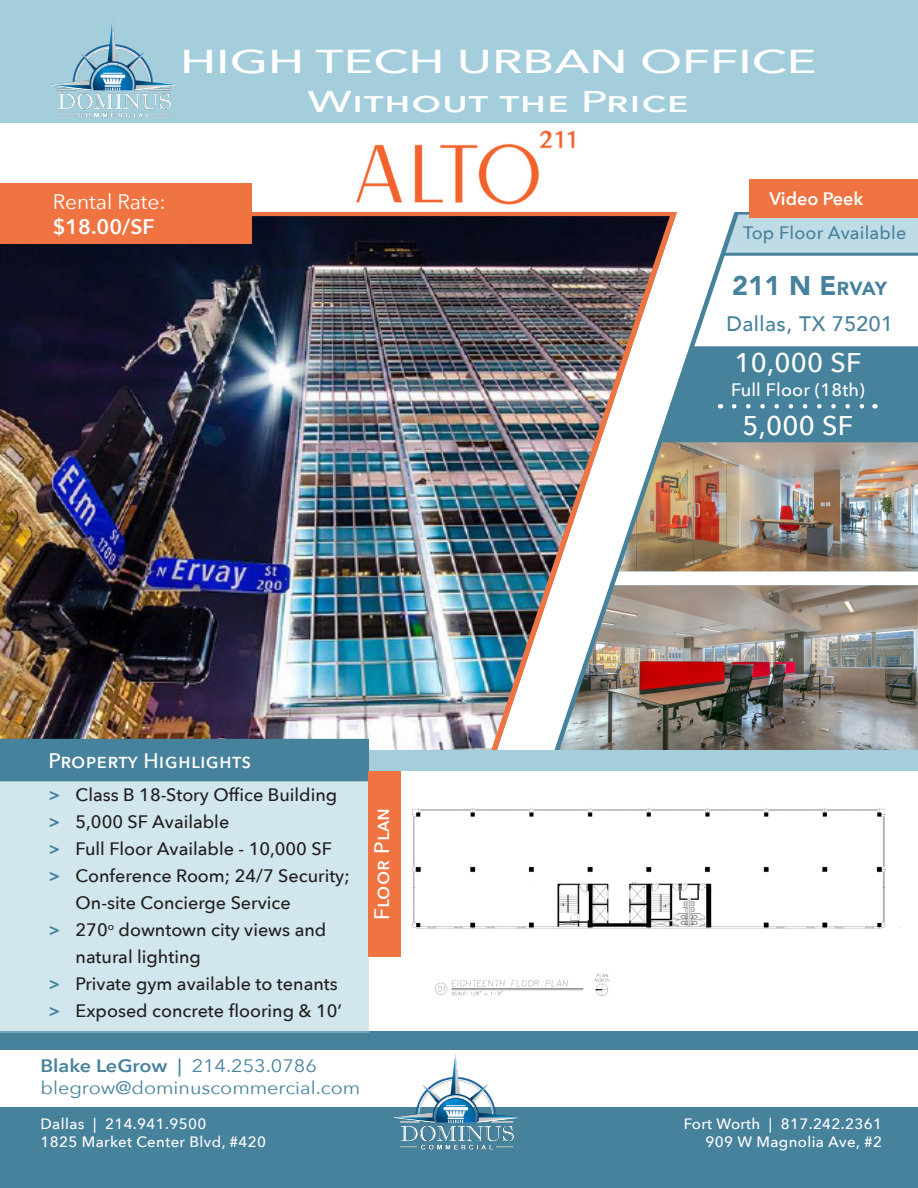
<style>
.page{position:relative;width:918px;height:1188px;background:#fff}
.page>*{position:absolute;margin:0;border:0;box-sizing:border-box;transform-origin:0 0}
.t1{font:500 33px "Avenir Next";color:#fff;scale:1.5 1}
.t2{font:500 30px "Avenir Next";color:#fff;scale:1.5 1}
.t3{font:500 27px "Avenir Next";letter-spacing:.01em;color:#fff}
.t4{font:500 21px "Avenir Next";letter-spacing:.01em;color:#fff}
.t5{font:500 21px "Avenir";letter-spacing:.025em;color:#47829c}
.t6{font:21px "Avenir Next";color:#fff}
.t7{font:600 21px "Avenir Next";color:#fff}
.t8{font:900 18.9px "Avenir";color:#47829c}
.t9{font:500 18px/27px "Avenir Next";color:#231f20}
.t10{font:18px "Avenir Next";color:#47829c;scale:1.1 1}
.t11{font:500 18px "Avenir Next";letter-spacing:.01em;color:#47829c}
.t12{font:500 18px "Avenir Next";letter-spacing:.01em;color:#fff}
.t13{font:600 18px "Avenir Next";color:#fff}
.t14{font:500 15px/18px "Avenir Next";letter-spacing:.025em;color:#fff}
.s1{font-size:27px}
.s2{font-weight:600;color:#47829c}
.s3{font-weight:600}
.s4{font-weight:500}
</style>
<div class="page">
<div style="left:0;top:1107px;width:918px;height:81px;background:#47829c"></div>
<div style="left:0;top:0;width:918px;height:123px;background:#a4cedc"></div>
<svg style="left:747px;top:212px;width:171px;height:44px;background:#b5d4e0"></svg>
<img style="left:0;top:212px;width:484px;height:538px">
<img style="left:747px;top:585px;width:171px;height:165px">
<div style="left:0;top:1031px;width:918px;height:19px;background:#47829c"></div>
<img style="left:690px;top:212px;width:57px;height:538px">
<img style="left:484px;top:212px;width:206px;height:538px">
<svg style="left:369px;top:770px;width:549px;height:226px"></svg>
<div style="left:0;top:750px;width:918px;height:20px;background:#a4cedc"></div>
<img style="left:50px;top:22px;width:125px;height:96px">
<img style="left:393px;top:1054px;width:125px;height:96px">
<div style="left:0;top:739px;width:368px;height:43px;background:#47829c"></div>
<div style="left:0;top:782px;width:368px;height:250px;background:#d1e6ed"></div>
<div style="left:0;top:184px;width:252px;height:60px;background:#f07442"></div>
<img style="left:356px;top:130px;width:219px;height:75px">
<div style="left:368px;top:771px;width:33px;height:186px;background:#f07442"></div>
<div style="left:750px;top:179px;width:168px;height:39px;background:#f07442"></div>
<img style="left:592px;top:346px;width:326px;height:225px">
<p class="t1" style="left:180px;top:33px;width:426px">HIGH TECH URBAN OFFICE</p>
<p class="t2" style="left:307px;top:76px;width:256px">Without the Price</p>
<p class="t6" style="left:53px;top:184px;width:115px">Rental Rate:</p>
<p class="t7" style="left:53px;top:209px;width:103px">$18.00/SF</p>
<p class="t13" style="left:770px;top:183px;width:95px">Video Peek</p>
<p class="t11" style="left:743px;top:218px;width:165px">Top Floor Available</p>
<p class="t8" style="left:732px;top:273px;width:157px"><span class="s1">211</span> <span class="s1">N E</span>RVAY</p>
<p class="t5" style="left:726px;top:306px;width:168px">Dallas, TX 75201</p>
<p class="t3" style="left:734px;top:340px;width:128px">10,000 SF</p>
<p class="t12" style="left:731px;top:374px;width:135px">Full Floor (18th)</p>
<p class="t3" style="left:743px;top:403px;width:112px">5,000 SF</p>
<p class="t4" style="left:49px;top:743px;width:204px">Property Highlights</p>
<p class="t9" style="left:49px;top:781px;width:290px"><span class="s2">&gt;</span> Class B 18-Story Office Building</p>
<p class="t9" style="left:49px;top:808px;width:182px"><span class="s2">&gt;</span> 5,000 SF Available</p>
<p class="t9" style="left:49px;top:835px;width:285px"><span class="s2">&gt;</span> Full Floor Available - 10,000 SF</p>
<p class="t9" style="left:76px;top:862px;width:276px;text-indent:-27px"><span class="s2">&gt;</span> Conference Room; 24/7 Security;<br>On-site Concierge Service</p>
<p class="t9" style="left:76px;top:916px;width:252px;text-indent:-27px"><span class="s2">&gt;</span> 270<sup>o</sup> downtown city views and natural lighting</p>
<p class="t9" style="left:49px;top:970px;width:291px"><span class="s2">&gt;</span> Private gym available to tenants</p>
<p class="t9" style="left:49px;top:997px;width:295px"><span class="s2">&gt;</span> Exposed concrete flooring &amp; 10’</p>
<p class="t10" style="left:40px;top:1051px;width:253px"><span class="s3">Blake LeGrow</span> <span class="s4">|</span> 214.253.0786</p>
<p class="t10" style="left:40px;top:1072px;width:292px">blegrow@dominuscommercial.com</p>
<p class="t4" style="left:364px;top:920px;width:114px;rotate:-90deg">Floor Plan</p>
<p class="t14" style="left:40px;top:1114px;width:227px">Dallas | 214.941.9500<br>1825 Market Center Blvd, #420</p>
<p class="t14" style="left:684px;top:1114px;width:200px;text-align:right">Fort Worth | 817.242.2361<br>909 W Magnolia Ave, #2</p>
</div>
